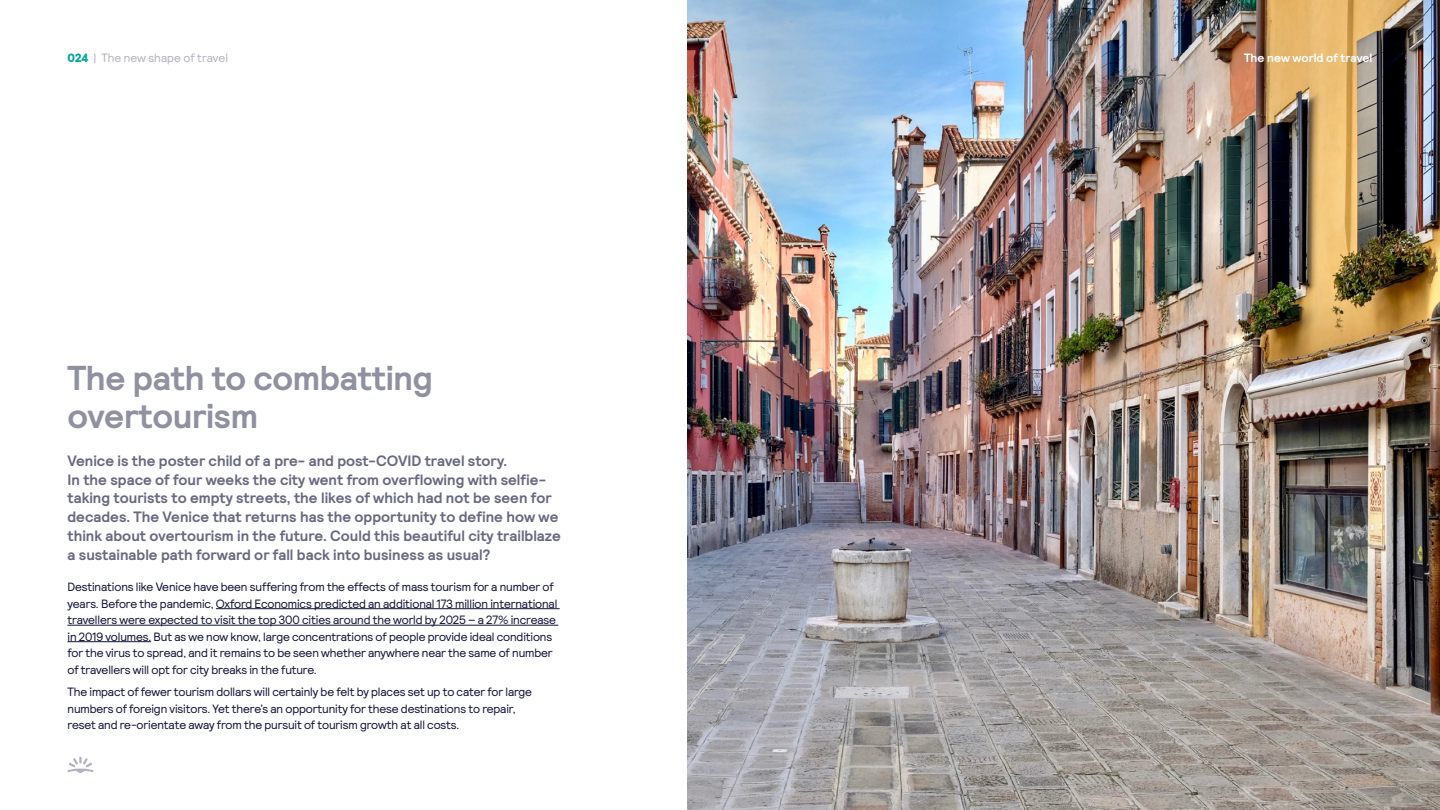
<style>
.page{position:relative;width:1440px;height:810px;background:#fff}
.page>*{position:absolute;margin:0;border:0;box-sizing:border-box;transform-origin:0 0}
.t1{font:700 34.5px/37.5px "Skyscanner Relative";letter-spacing:-.01em;color:#8f90a0}
.t2{font:700 15px/18.8px "Skyscanner Relative";color:#68697f}
.t3{font:12px/16.5px "Skyscanner Relative";letter-spacing:-.01em;color:#111236}
.t4{font:12px "Skyscanner Relative";color:#b2b2bf}
.t5{font:700 12px "Skyscanner Relative";color:#fff}
.s1{font-weight:900;color:#00a698}
</style>
<div class="page">
<svg style="left:67px;top:757px;width:26px;height:16px"></svg>
<img style="left:687px;top:0;width:753px;height:810px">
<hr style="left:216px;top:608px;width:344px;height:1px;background:#111236">
<hr style="left:68px;top:625px;width:490px;height:1px;background:#111236">
<hr style="left:68px;top:641px;width:83px;height:1px;background:#111236">
<p class="t4" style="left:68px;top:51px;width:162px"><span class="s1">024</span> | The new shape of travel</p>
<p class="t5" style="left:1244px;top:51px;width:130px">The new world of travel</p>
<h1 class="t1" style="left:68px;top:360px;width:367px">The path to combatting overtourism</h1>
<p class="t2" style="left:68px;top:451px;width:495px">Venice is the poster child of a pre- and post-COVID travel story.<br>In the space of four weeks the city went from overflowing with selfie&shy;taking tourists to empty streets, the likes of which had not be seen for decades. The Venice that returns has the opportunity to define how we think about overtourism in the future. Could this beautiful city trailblaze a sustainable path forward or fall back into business as usual?</p>
<p class="t3" style="left:68px;top:579px;width:491px">Destinations like Venice have been suffering from the effects of mass tourism for a number of years. Before the pandemic, Oxford Economics predicted an additional 173 million international travellers were expected to visit the top 300 cities around the world by 2025 – a 27% increase in 2019 volumes. But as we now know, large concentrations of people provide ideal conditions for the virus to spread, and it remains to be seen whether anywhere near the same of number of travellers will opt for city breaks in the future.</p>
<p class="t3" style="left:68px;top:684px;width:466px">The impact of fewer tourism dollars will certainly be felt by places set up to cater for large numbers of foreign visitors. Yet there’s an opportunity for these destinations to repair, reset and re-orientate away from the pursuit of tourism growth at all costs.</p>
</div>
